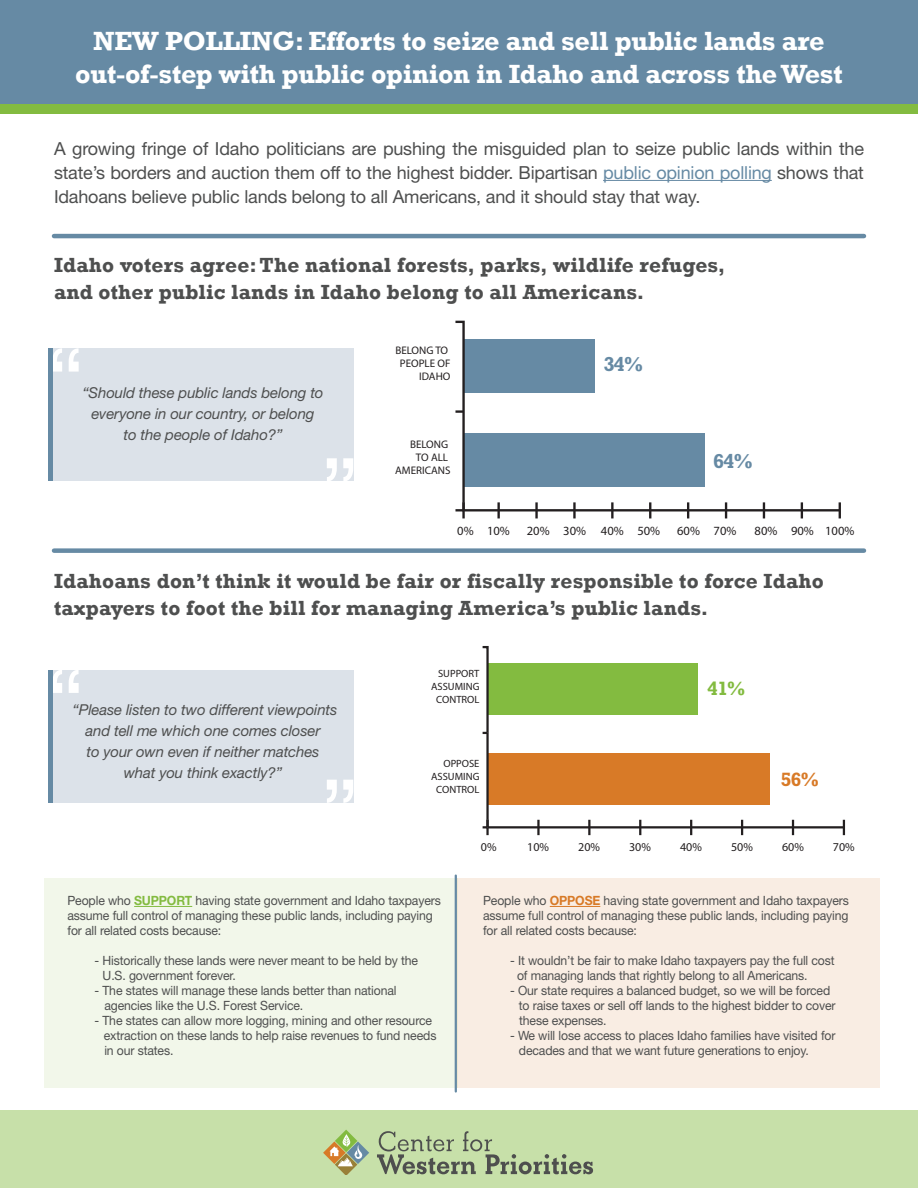
<style>
.page{position:relative;width:918px;height:1188px;background:#fff}
.page>*{position:absolute;margin:0;border:0;box-sizing:border-box;transform-origin:0 0}
.t1{font:700 27px/32.4px "Rockwell";letter-spacing:-.01em;color:#fff;text-align:center}
.t2{font:700 21px/27px "Rockwell";letter-spacing:.01em;color:#4e4f4f}
.t3{font:700 20.4px "Rockwell";color:#668aa4}
.t4{font:700 19.5px "Rockwell";color:#83bb40}
.t5{font:700 19.5px "Rockwell";color:#d87a27}
.t6{font:18px/24px "Helvetica Neue LT Std";letter-spacing:-.01em;color:#4e4f4f;text-align:justify}
.t7{font:italic 15px/21px "Helvetica Neue LT Std";letter-spacing:-.01em;color:#4e4f4f;text-align:center}
.t8{font:12.75px/15px "Helvetica Neue LT Std";letter-spacing:-.01em;color:#4e4f4f;scale:.96 1}
.t9{font:700 condensed 12.6px "Helvetica Neue LT Std";color:#231f20}
.t10{font:700 condensed 12px "Helvetica Neue LT Std";color:#231f20}
.t11{font:700 condensed 10.95px/13.2px "Helvetica Neue LT Std";color:#231f20;text-align:right}
.t12{font:700 condensed 10.5px/12.6px "Helvetica Neue LT Std";color:#231f20;text-align:right}
.s1{color:#668aa4}
.s2{font-weight:700;color:#83bb40}
.s3{font-weight:700;color:#d87a27}
</style>
<div class="page">
<div style="left:44px;top:878px;width:413px;height:210px;background:#f2f7ea"></div>
<div style="left:457px;top:878px;width:423px;height:210px;background:#f9ede3"></div>
<div style="left:0;top:0;width:918px;height:107px;background:#668aa4"></div>
<div style="left:0;top:104px;width:918px;height:10px;background:#83bb40"></div>
<div style="left:52px;top:349px;width:301px;height:132px;background:#dce2e9"></div>
<svg style="left:52px;top:348px;width:27px;height:24px"></svg>
<svg style="left:327px;top:458px;width:26px;height:23px"></svg>
<hr style="left:48px;top:349px;width:4px;height:132px;background:#668aa4">
<div style="left:52px;top:670px;width:301px;height:132px;background:#dce2e9"></div>
<svg style="left:52px;top:670px;width:27px;height:23px"></svg>
<svg style="left:327px;top:780px;width:26px;height:23px"></svg>
<hr style="left:48px;top:670px;width:4px;height:132px;background:#668aa4">
<hr style="left:603px;top:180px;width:169px;height:1px;background:#668aa4">
<hr style="left:134px;top:906px;width:58px;height:1px;background:#83bb40">
<hr style="left:550px;top:906px;width:50px;height:1px;background:#d87a27">
<div style="left:0;top:1110px;width:918px;height:78px;background:#c7e0a9"></div>
<svg style="left:377px;top:1131px;width:216px;height:43px"></svg>
<svg style="left:323px;top:1130px;width:46px;height:45px"></svg>
<hr style="left:54px;top:234px;width:810px;height:4px;background:#668aa4">
<div style="left:54px;top:548px;width:810px;height:5px;background:#668aa4"></div>
<svg style="left:455px;top:321px;width:384px;height:192px"></svg>
<hr style="left:462px;top:502px;width:3px;height:16px;background:#231f20">
<hr style="left:497px;top:502px;width:3px;height:16px;background:#231f20">
<svg style="left:455px;top:410px;width:8px;height:3px"></svg>
<svg style="left:455px;top:509px;width:7px;height:2px"></svg>
<hr style="left:535px;top:502px;width:3px;height:16px;background:#231f20">
<hr style="left:573px;top:502px;width:3px;height:16px;background:#231f20">
<hr style="left:611px;top:502px;width:3px;height:16px;background:#231f20">
<svg style="left:649px;top:502px;width:2px;height:16px"></svg>
<svg style="left:687px;top:502px;width:2px;height:16px"></svg>
<svg style="left:725px;top:502px;width:2px;height:16px"></svg>
<svg style="left:763px;top:502px;width:2px;height:16px"></svg>
<svg style="left:801px;top:502px;width:2px;height:16px"></svg>
<svg style="left:839px;top:502px;width:2px;height:16px"></svg>
<svg style="left:482px;top:646px;width:364px;height:184px"></svg>
<hr style="left:486px;top:820px;width:3px;height:15px;background:#231f20">
<hr style="left:537px;top:820px;width:3px;height:15px;background:#231f20">
<svg style="left:588px;top:820px;width:2px;height:15px"></svg>
<svg style="left:639px;top:820px;width:2px;height:15px"></svg>
<svg style="left:690px;top:820px;width:2px;height:15px"></svg>
<svg style="left:741px;top:820px;width:2px;height:15px"></svg>
<svg style="left:792px;top:820px;width:2px;height:15px"></svg>
<svg style="left:843px;top:820px;width:2px;height:15px"></svg>
<hr style="left:455px;top:876px;width:2px;height:216px;background:#668aa4">
<p class="t1" style="left:75px;top:25px;width:769px">NEW POLLING: Efforts to seize and sell public lands are out-of-step with public opinion in Idaho and across the West</p>
<p class="t6" style="left:54px;top:136px;width:812px">A growing fringe of Idaho politicians are pushing the misguided plan to seize public lands within the state’s borders and auction them off to the highest bidder. Bipartisan <span class="s1">public opinion polling</span> shows that Idahoans believe public lands belong to all Americans, and it should stay that way.</p>
<p class="t2" style="left:54px;top:251px;width:673px">Idaho voters agree: The national forests, parks, wildlife refuges, and other public lands in Idaho belong to all Americans.</p>
<p class="t7" style="left:82px;top:382px;width:243px">“Should these public lands belong to everyone in our country, or belong<br>to the people of Idaho?”</p>
<p class="t11" style="left:395px;top:343px;width:57px">BELONG TO<br>PEOPLE OF<br>IDAHO</p>
<p class="t11" style="left:395px;top:437px;width:57px">BELONG<br>TO ALL<br>AMERICANS</p>
<p class="t3" style="left:604px;top:352px;width:41px">34%</p>
<p class="t3" style="left:713px;top:449px;width:41px">64%</p>
<p class="t9" style="left:457px;top:523px;width:54px">0% 10%</p>
<p class="t9" style="left:563px;top:523px;width:24px">30%</p>
<p class="t9" style="left:527px;top:523px;width:24px">20%</p>
<p class="t9" style="left:601px;top:523px;width:61px">40% 50%</p>
<p class="t9" style="left:714px;top:523px;width:24px">70%</p>
<p class="t9" style="left:677px;top:523px;width:24px">60%</p>
<p class="t9" style="left:755px;top:523px;width:101px">80% 90% 100%</p>
<p class="t2" style="left:54px;top:568px;width:771px">Idahoans don’t think it would be fair or fiscally responsible to force Idaho taxpayers to foot the bill for managing America’s public lands.</p>
<p class="t7" style="left:73px;top:699px;width:266px">“Please listen to two different viewpoints and tell me which one comes closer<br>to your own even if neither matches what you think exactly?”</p>
<p class="t12" style="left:431px;top:667px;width:50px">SUPPORT<br>ASSUMING<br>CONTROL</p>
<p class="t12" style="left:431px;top:757px;width:50px">OPPOSE<br>ASSUMING<br>CONTROL</p>
<p class="t4" style="left:707px;top:676px;width:39px">41%</p>
<p class="t5" style="left:781px;top:768px;width:39px">56%</p>
<p class="t10" style="left:481px;top:840px;width:17px">0%</p>
<p class="t10" style="left:527px;top:840px;width:23px">10%</p>
<p class="t10" style="left:629px;top:840px;width:23px">30%</p>
<p class="t10" style="left:578px;top:840px;width:23px">20%</p>
<p class="t10" style="left:680px;top:840px;width:23px">40%</p>
<p class="t10" style="left:731px;top:840px;width:23px">50%</p>
<p class="t10" style="left:782px;top:840px;width:23px">60%</p>
<p class="t10" style="left:833px;top:840px;width:23px">70%</p>
<p class="t8" style="left:68px;top:893px;width:390px">People who <span class="s2">SUPPORT</span> having state government and Idaho taxpayers assume full control of managing these public lands, including paying for all related costs because:</p>
<p class="t8" style="left:103px;top:953px;width:330px;text-indent:-8px">- Historically these lands were never meant to be held by the<br>U.S. government forever.</p>
<p class="t8" style="left:104px;top:983px;width:306px;text-indent:-10px">- The states will manage these lands better than national agencies like the U.S. Forest Service.</p>
<p class="t8" style="left:104px;top:1013px;width:348px;text-indent:-9px">- The states can allow more logging, mining and other resource extraction on these lands to help raise revenues to fund needs in our states.</p>
<p class="t8" style="left:483px;top:893px;width:383px;text-align:justify">People who <span class="s3">OPPOSE</span> having state government and Idaho taxpayers assume full control of managing these public lands, including paying for all related costs because:</p>
<p class="t8" style="left:517px;top:953px;width:332px;text-indent:-7px">- It wouldn’t be fair to make Idaho taxpayers pay the full cost of managing lands that rightly belong to all Americans.</p>
<p class="t8" style="left:519px;top:983px;width:332px;text-indent:-9px">- Our state requires a balanced budget, so we will be forced to raise taxes or sell off lands to the highest bidder to cover these expenses.</p>
<p class="t8" style="left:519px;top:1028px;width:331px;text-indent:-9px">- We will lose access to places Idaho families have visited for decades and that we want future generations to enjoy.</p>
</div>
